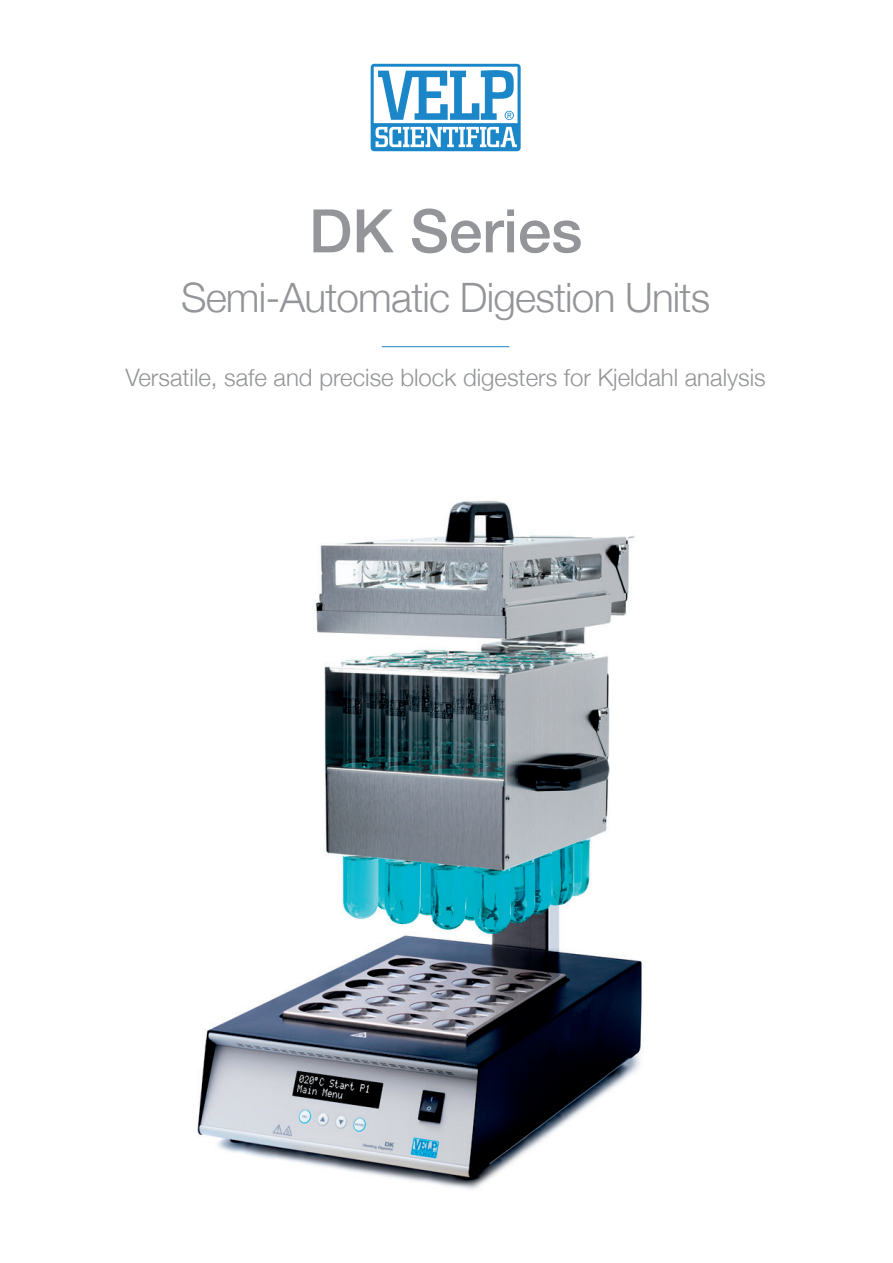
<style>
.page{position:relative;width:893px;height:1263px;background:#fff}
.page>*{position:absolute;margin:0;border:0;box-sizing:border-box;transform-origin:0 0}
.t1{font:500 60px "Helvetica Neue";color:#939598}
.t2{font:300 40.5px "Helvetica Neue";letter-spacing:-.02em;color:#939598}
.t3{font:300 24px "Helvetica Neue";color:#939598}
</style>
<div class="page">
<svg style="left:371px;top:64px;width:150px;height:87px"></svg>
<img style="left:197px;top:500px;width:445px;height:690px">
<hr style="left:382px;top:346px;width:127px;height:1px;background:#1b87c9">
<h1 class="t1" style="left:309px;top:183px;width:275px">DK Series</h1>
<h2 class="t2" style="left:181px;top:265px;width:531px">Semi-Automatic Digestion Units</h2>
<p class="t3" style="left:126px;top:358px;width:642px">Versatile, safe and precise block digesters for Kjeldahl analysis</p>
</div>
